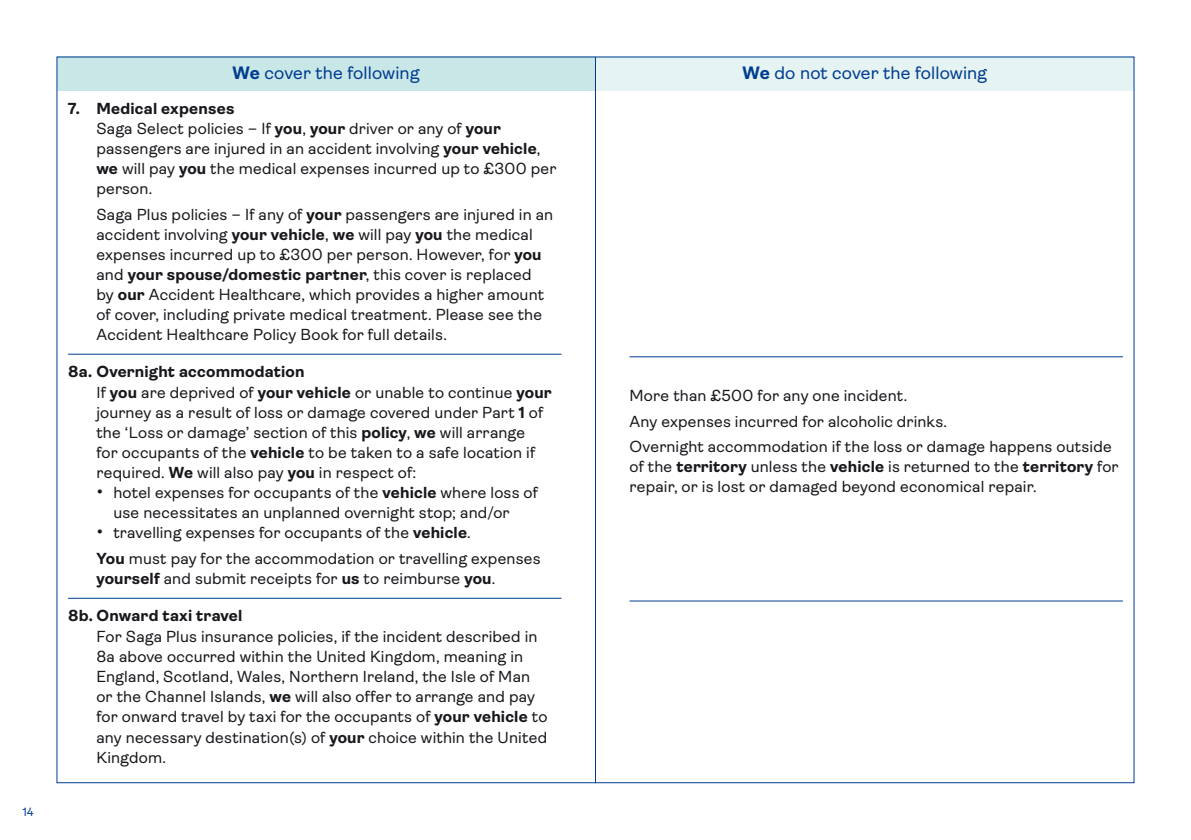
<style>
.page{position:relative;width:1191px;height:840px;background:#fff}
.page>*{position:absolute;margin:0;border:0;box-sizing:border-box;transform-origin:0 0}
.t1{font:18px "Ambit";letter-spacing:.005em;color:#003d90}
.t2{font:16px/20px "Ambit";letter-spacing:.01em;color:#1a171c}
.t3{font:700 16px "Ambit";letter-spacing:.015em;color:#1a171c}
.t4{font:12px "Ambit";color:#003d90}
.s1{font-weight:700}
.s2{font-size:20px}
</style>
<div class="page">
<hr style="left:68px;top:597px;width:493px;height:1px;background:#003d90">
<hr style="left:68px;top:353px;width:493px;height:1px;background:#003d90">
<hr style="left:629px;top:600px;width:494px;height:1px;background:#003d90">
<hr style="left:629px;top:356px;width:494px;height:1px;background:#003d90">
<div style="left:57px;top:57px;width:538px;height:34px;background:#cae7e8"></div>
<div style="left:595px;top:57px;width:539px;height:34px;background:#e6f3f3"></div>
<hr style="left:595px;top:57px;width:1px;height:725px;background:#003d90">
<p class="t4" style="left:23px;top:804px;width:13px">14</p>
<p class="t1" style="left:232px;top:62px;width:189px"><span class="s1">We</span> cover the following</p>
<p class="t2" style="left:96px;top:99px;width:461px;text-indent:-28px"><span class="s1">7. Medical expenses<br></span>Saga Select policies – If <span class="s1">you</span>, <span class="s1">your</span> driver or any of <span class="s1">your </span>passengers are injured in an accident involving <span class="s1">your vehicle</span>, <span class="s1">we</span> will pay <span class="s1">you</span> the medical expenses incurred up to £300 per person.</p>
<p class="t2" style="left:96px;top:204px;width:458px">Saga Plus policies – If any of <span class="s1">your</span> passengers are injured in an accident involving <span class="s1">your vehicle</span>, <span class="s1">we</span> will pay <span class="s1">you</span> the medical expenses incurred up to £300 per person. However, for <span class="s1">you </span>and <span class="s1">your spouse/domestic partner</span>, this cover is replaced<br>by <span class="s1">our</span> Accident Healthcare, which provides a higher amount of cover, including private medical treatment. Please see the Accident Healthcare Policy Book for full details.</p>
<p class="t2" style="left:96px;top:361px;width:457px;text-indent:-28px"><span class="s1">8a. Overnight accommodation<br></span>If <span class="s1">you</span> are deprived of <span class="s1">your vehicle</span> or unable to continue <span class="s1">your </span>journey as a result of loss or damage covered under Part <span class="s1">1</span> of the ‘Loss or damage’ section of this <span class="s1">policy</span>, <span class="s1">we</span> will arrange<br>for occupants of the <span class="s1">vehicle</span> to be taken to a safe location if required. <span class="s1">We</span> will also pay <span class="s1">you</span> in respect of:</p>
<p class="t2" style="left:113px;top:482px;width:426px;text-indent:-17px"><span class="s2">•</span> hotel expenses for occupants of the <span class="s1">vehicle</span> where loss of use necessitates an unplanned overnight stop; and/or</p>
<p class="t2" style="left:96px;top:522px;width:376px"><span class="s2">•</span> travelling expenses for occupants of the <span class="s1">vehicle</span>.</p>
<p class="t2" style="left:96px;top:548px;width:446px"><span class="s1">You</span> must pay for the accommodation or travelling expenses <span class="s1">yourself</span> and submit receipts for <span class="s1">us</span> to reimburse <span class="s1">you</span>.</p>
<h6 class="t3" style="left:68px;top:606px;width:176px">8b. Onward taxi travel</h6>
<p class="t2" style="left:96px;top:626px;width:452px">For Saga Plus insurance policies, if the incident described in 8a above occurred within the United Kingdom, meaning in England, Scotland, Wales, Northern Ireland, the Isle of Man or the Channel Islands, <span class="s1">we</span> will also offer to arrange and pay for onward travel by taxi for the occupants of <span class="s1">your vehicle</span> to any necessary destination(s) of <span class="s1">your</span> choice within the United Kingdom.</p>
<p class="t1" style="left:742px;top:62px;width:246px"><span class="s1">We</span> do not cover the following</p>
<p class="t2" style="left:629px;top:382px;width:484px;line-height:25.6px">More than £500 for any one incident.<br>Any expenses incurred for alcoholic drinks.<br>Overnight accommodation if the loss or damage happens outside</p>
<p class="t2" style="left:629px;top:456px;width:490px">of the <span class="s1">territory</span> unless the <span class="s1">vehicle</span> is returned to the <span class="s1">territory</span> for repair, or is lost or damaged beyond economical repair.</p>
</div>
